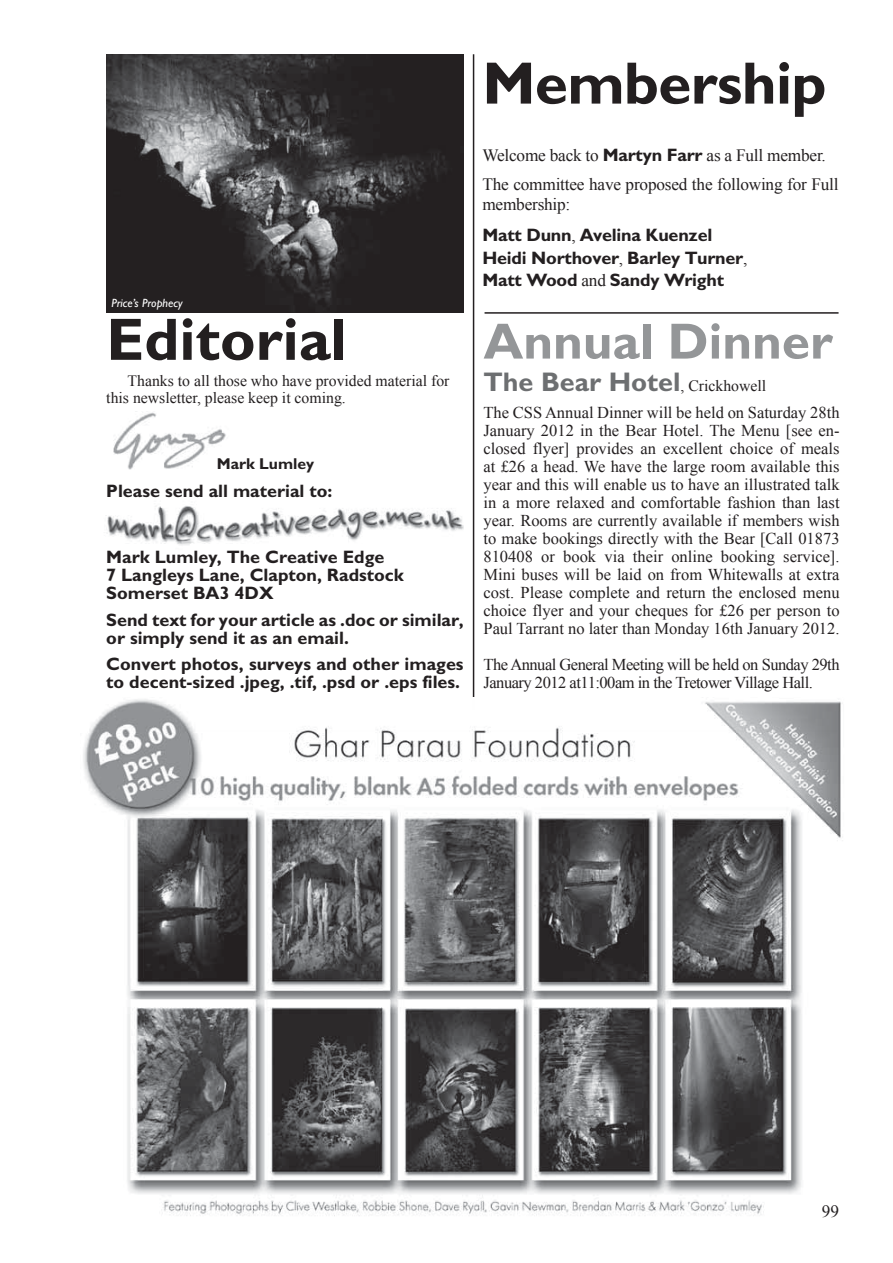
<style>
.page{position:relative;width:893px;height:1263px;background:#fff}
.page>*{position:absolute;margin:0;border:0;box-sizing:border-box;transform-origin:0 0}
.t1{font:700 60px "M Gill Sans";letter-spacing:-.01em;color:#231f20}
.t2{font:700 51px "M Gill Sans";color:#949698}
.t3{font:700 27px "M Gill Sans";color:#6d6f71}
.t4{font:700 18px/18px "M Gill Sans";color:#231f20}
.t5{font:17.25px/28.8px "Times New Roman";letter-spacing:-.01em;color:#231f20}
.t6{font:16.5px/18px "Times New Roman";letter-spacing:-.03em;color:#231f20;text-align:justify}
.t7{font:15.75px/17.2px "Times New Roman";color:#231f20}
.t8{font:700 15.75px "M Gill Sans";color:#231f20}
.t9{font:italic 12px "M Gill Sans";color:#fff}
.s1{font-family:"M Gill Sans";font-weight:700;font-size:18px}
.s2{font-family:"Times New Roman";font-weight:400;font-size:17.25px}
.s3{font-family:"Times New Roman";font-weight:400;font-size:15.75px;color:#231f20}
</style>
<div class="page">
<img style="left:106px;top:506px;width:358px;height:39px">
<img style="left:113px;top:412px;width:113px;height:58px">
<hr style="left:473px;top:54px;width:1px;height:655px;background:#231f20">
<hr style="left:485px;top:312px;width:353px;height:2px;background:#231f20">
<img style="left:83px;top:698px;width:758px;height:518px">
<img style="left:106px;top:54px;width:358px;height:259px">
<p class="t9" style="left:111px;top:297px;width:73px">Price’s Prophecy</p>
<h1 class="t1" style="left:106px;top:306px;width:242px">Editorial</h1>
<p class="t7" style="left:106px;top:371px;width:345px;text-indent:21px">Thanks to all those who have provided material for this newsletter, please keep it coming.</p>
<p class="t8" style="left:217px;top:455px;width:99px">Mark Lumley</p>
<p class="t4" style="left:106px;top:482px;width:228px">Please send all material to:</p>
<p class="t4" style="left:106px;top:548px;width:299px">Mark Lumley, The Creative Edge<br>7 Langleys Lane, Clapton, Radstock<br>Somerset BA3 4DX</p>
<p class="t4" style="left:106px;top:611px;width:359px">Send text for your article as .doc or similar, or simply send it as an email.</p>
<p class="t4" style="left:106px;top:655px;width:359px">Convert photos, surveys and other images to decent-sized .jpeg, .tif, .psd or .eps files.</p>
<h1 class="t1" style="left:482px;top:50px;width:346px">Membership</h1>
<p class="t5" style="left:482px;top:141px;width:358px">Welcome back to <span class="s1">Martyn Farr</span> as a Full member.<br>The committee have proposed the following for Full</p>
<p class="t5" style="left:482px;top:190px;width:90px">membership:</p>
<p class="t4" style="left:482px;top:224px;width:266px;line-height:22.5px">Matt Dunn<span class="s2">,</span> Avelina Kuenzel<br>Heidi Northover<span class="s2">,</span> Barley Turner<span class="s2">,<br></span>Matt Wood <span class="s2">and</span> Sandy Wright</p>
<h2 class="t2" style="left:483px;top:313px;width:351px">Annual Dinner</h2>
<h3 class="t3" style="left:483px;top:367px;width:284px">The Bear Hotel<span class="s3">, Crickhowell</span></h3>
<p class="t6" style="left:483px;top:403px;width:358px">The CSS Annual Dinner will be held on Saturday 28th January 2012 in the Bear Hotel. The Menu [see en&shy;closed flyer] provides an excellent choice of meals at £26 a head. We have the large room available this year and this will enable us to have an illustrated talk in a more relaxed and comfortable fashion than last year. Rooms are currently available if members wish to make bookings directly with the Bear [Call 01873<br>810408 or book via their online booking service].<br>Mini buses will be laid on from Whitewalls at extra cost. Please complete and return the enclosed menu choice flyer and your cheques for £26 per person to Paul Tarrant no later than Monday 16th January 2012.</p>
<p class="t6" style="left:483px;top:655px;width:358px">The Annual General Meeting will be held on Sunday 29th<br>January 2012 at11:00am in the Tretower Village Hall.</p>
<p class="t5" style="left:822px;top:1196px;width:19px">99</p>
</div>
